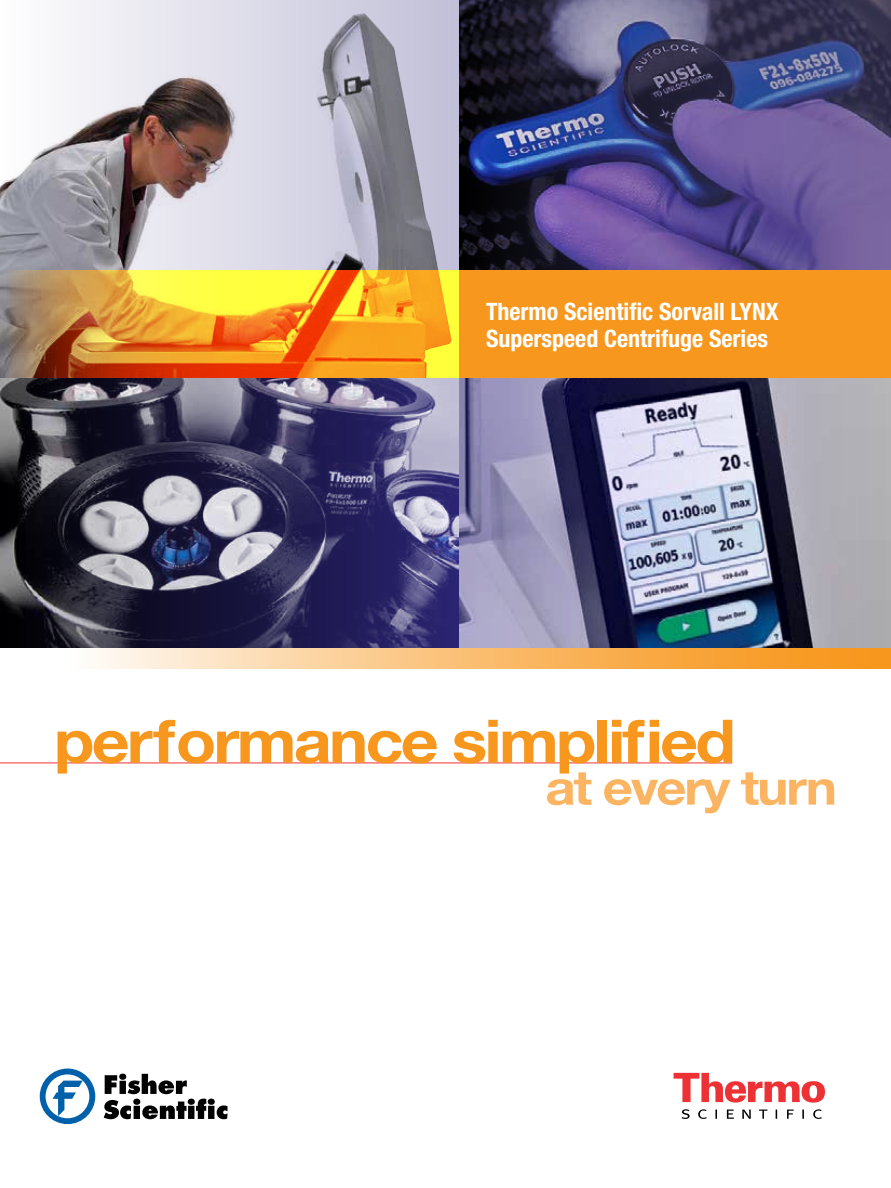
<style>
.page{position:relative;width:891px;height:1188px;background:#fff}
.page>*{position:absolute;margin:0;border:0;box-sizing:border-box;transform-origin:0 0}
.t1{font:700 60px "Helvetica Neue";letter-spacing:-.04em;color:#f8971d;scale:1.1 1}
.t2{font:700 48px "Helvetica Neue";letter-spacing:-.04em;color:#fbb462;scale:1.1 1}
.t3{font:700 condensed 24px/27px "Helvetica Neue";color:#fff}
</style>
<div class="page">
<svg style="left:1px;top:270px;width:458px;height:108px;background:#e29c30"></svg>
<div style="left:459px;top:270px;width:432px;height:108px;background:#f8971d"></div>
<hr style="left:0;top:763px;width:732px;height:1px;background:#ee3134">
<svg style="left:94px;top:648px;width:797px;height:21px;background:#fabf75"></svg>
<img style="left:459px;top:0;width:432px;height:270px">
<svg style="left:0;top:378px;width:459px;height:270px;background:#4a4867"></svg>
<svg style="left:459px;top:378px;width:432px;height:270px;background:#8689a2"></svg>
<svg style="left:0;top:0;width:459px;height:270px;background:#bcb8c2"></svg>
<svg style="left:674px;top:1073px;width:151px;height:30px"></svg>
<svg style="left:682px;top:1109px;width:140px;height:10px"></svg>
<svg style="left:40px;top:1069px;width:55px;height:55px"></svg>
<svg style="left:104px;top:1074px;width:123px;height:45px"></svg>
<p class="t3" style="left:486px;top:297px;width:294px">Thermo Scientific Sorvall LYNX<br>Superspeed Centrifuge Series</p>
<h1 class="t1" style="left:54px;top:704px;width:621px">performance simplified</h1>
<h2 class="t2" style="left:545px;top:758px;width:267px">at every turn</h2>
</div>
